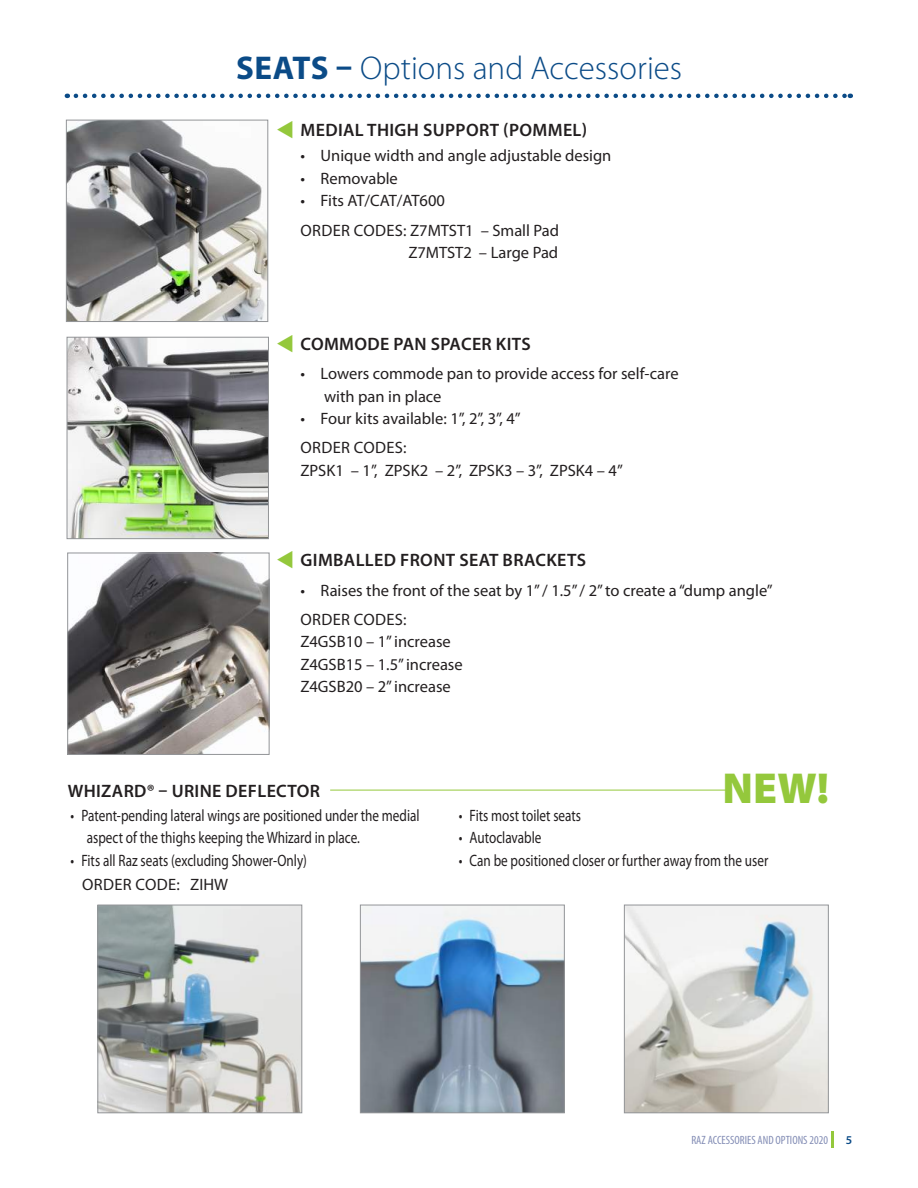
<style>
.page{position:relative;width:918px;height:1188px;background:#fff}
.page>*{position:absolute;margin:0;border:0;box-sizing:border-box;transform-origin:0 0}
.t1{font:900 43.5px "Myriad Pro";color:#94c83c}
.t2{font:300 33px "Myriad Pro";color:#0b4b87}
.t3{font:600 18px "Myriad Pro";letter-spacing:.02em;color:#231f20}
.t4{font:16.5px/22.5px "Myriad Pro";color:#231f20}
.t5{font:16.5px/22.5px "Myriad Pro";color:#231f20;scale:.8 1}
.t6{font:16.5px "Myriad Pro";letter-spacing:.02em;color:#231f20}
.t7{font:condensed 12px "Myriad Pro";color:#838db5}
.t8{font:600 12px "Myriad Pro";color:#0b4b87}
.s1{font-weight:700}
</style>
<div class="page">
<svg style="left:832px;top:1132px;width:2px;height:16px"></svg>
<img style="left:68px;top:122px;width:198px;height:198px">
<div style="left:66px;top:120px;width:202px;height:202px;border:1px solid #939598"></div>
<img style="left:100px;top:907px;width:200px;height:204px">
<div style="left:98px;top:905px;width:204px;height:208px;border:1px solid #939598"></div>
<img style="left:362px;top:907px;width:201px;height:204px">
<div style="left:360px;top:905px;width:205px;height:208px;border:1px solid #939598"></div>
<img style="left:626px;top:907px;width:201px;height:204px">
<div style="left:624px;top:905px;width:205px;height:208px;border:1px solid #939598"></div>
<img style="left:69px;top:339px;width:198px;height:198px">
<div style="left:67px;top:337px;width:202px;height:202px;border:1px solid #939598"></div>
<img style="left:70px;top:555px;width:197px;height:198px">
<div style="left:68px;top:553px;width:201px;height:202px;border:1px solid #939598"></div>
<svg style="left:76px;top:94px;width:775px;height:4px"></svg>
<hr style="left:330px;top:790px;width:402px;height:1px;background:#94c83c">
<h2 class="t2" style="left:236px;top:48px;width:448px"><span class="s1">SEATS –</span> Options and Accessories</h2>
<p class="t3" style="left:301px;top:118px;width:288px">MEDIAL THIGH SUPPORT (POMMEL)</p>
<p class="t4" style="left:300px;top:144px;width:313px">• Unique width and angle adjustable design</p>
<p class="t4" style="left:300px;top:167px;width:99px">• Removable</p>
<p class="t4" style="left:300px;top:186px;width:260px;line-height:29.2px">• Fits AT/CAT/AT600<br>ORDER CODES: Z7MTST1 – Small Pad</p>
<p class="t4" style="left:408px;top:241px;width:151px">Z7MTST2 – Large Pad</p>
<p class="t3" style="left:301px;top:333px;width:232px">COMMODE PAN SPACER KITS</p>
<p class="t4" style="left:324px;top:362px;width:356px;text-indent:-24px">• Lowers commode pan to provide access for self-care with pan in place</p>
<p class="t4" style="left:300px;top:404px;width:222px;line-height:29.2px">• Four kits available: 1”, 2”, 3”, 4”<br>ORDER CODES:</p>
<p class="t4" style="left:300px;top:459px;width:324px">ZPSK1 – 1”, ZPSK2 – 2”, ZPSK3 – 3”, ZPSK4 – 4”</p>
<p class="t3" style="left:301px;top:549px;width:287px">GIMBALLED FRONT SEAT BRACKETS</p>
<p class="t4" style="left:300px;top:575px;width:474px;line-height:29.2px">• Raises the front of the seat by 1” / 1.5” / 2” to create a “dump angle”<br>ORDER CODES:</p>
<p class="t4" style="left:300px;top:630px;width:164px">Z4GSB10 – 1” increase<br>Z4GSB15 – 1.5” increase<br>Z4GSB20 – 2” increase</p>
<p class="t3" style="left:68px;top:780px;width:254px">WHIZARD® – URINE DEFLECTOR</p>
<p class="t5" style="left:87px;top:803px;width:417px;text-indent:-16px">• Patent-pending lateral wings are positioned under the medial aspect of the thighs keeping the Whizard in place.</p>
<p class="t5" style="left:71px;top:848px;width:297px">• Fits all Raz seats (excluding Shower-Only)</p>
<p class="t6" style="left:82px;top:874px;width:147px">ORDER CODE: ZIHW</p>
<h1 class="t1" style="left:722px;top:759px;width:108px">NEW!</h1>
<p class="t5" style="left:459px;top:803px;width:155px">• Fits most toilet seats</p>
<p class="t5" style="left:459px;top:826px;width:105px">• Autoclavable</p>
<p class="t5" style="left:459px;top:848px;width:389px">• Can be positioned closer or further away from the user</p>
<p class="t7" style="left:691px;top:1133px;width:138px">RAZ ACCESSORIES AND OPTIONS 2020</p>
<p class="t8" style="left:846px;top:1132px;width:8px">5</p>
</div>
